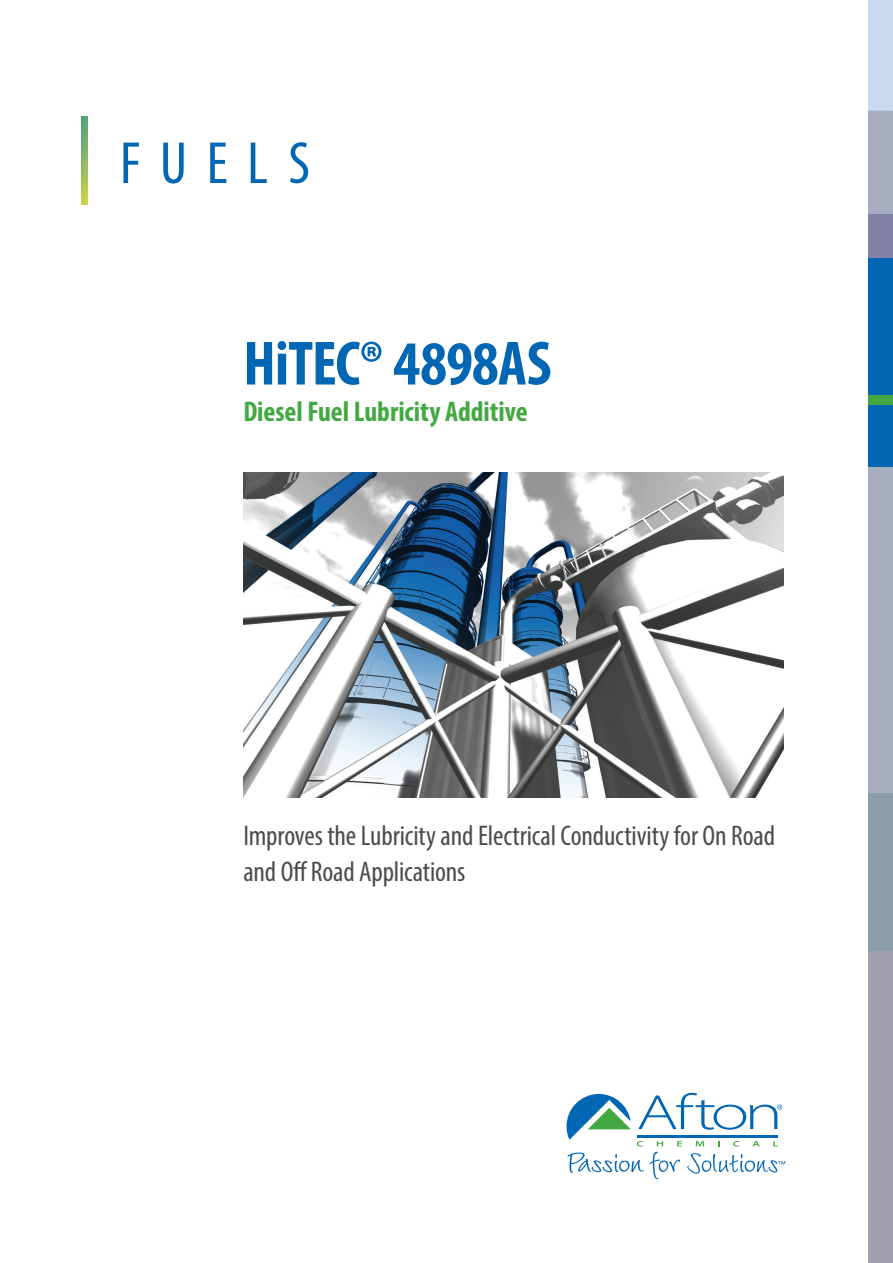
<style>
.page{position:relative;width:893px;height:1263px;background:#fff}
.page>*{position:absolute;margin:0;border:0;box-sizing:border-box;transform-origin:0 0}
.t1{font:700 condensed 63px "Myriad Pro";letter-spacing:-.015em;color:#0166b3}
.t2{font:condensed 60px "Myriad Pro";letter-spacing:.32em;color:#0166b3}
.t3{font:condensed 28.5px/36px "Myriad Pro";letter-spacing:-.005em;color:#4b4c4d}
.t4{font:700 condensed 28.5px "Myriad Pro";color:#43a842}
</style>
<div class="page">
<div style="left:868px;top:0;width:25px;height:111px;background:#c9daef"></div>
<div style="left:868px;top:111px;width:25px;height:103px;background:#a8adc2"></div>
<div style="left:868px;top:214px;width:25px;height:44px;background:#8081a5"></div>
<div style="left:868px;top:258px;width:25px;height:210px;background:#0166b3"></div>
<div style="left:868px;top:395px;width:25px;height:10px;background:#43a842"></div>
<div style="left:868px;top:468px;width:25px;height:325px;background:#a8adc2"></div>
<div style="left:868px;top:793px;width:25px;height:158px;background:#8b9faa"></div>
<div style="left:868px;top:951px;width:25px;height:312px;background:#a0a0b0"></div>
<img style="left:81px;top:117px;width:6px;height:87px">
<img style="left:243px;top:472px;width:540px;height:326px">
<hr style="left:637px;top:1135px;width:140px;height:2px;background:#0166b3">
<svg style="left:637px;top:1141px;width:6px;height:5px"></svg>
<svg style="left:657px;top:1141px;width:6px;height:5px"></svg>
<svg style="left:677px;top:1141px;width:5px;height:5px"></svg>
<svg style="left:696px;top:1141px;width:8px;height:5px"></svg>
<svg style="left:733px;top:1141px;width:6px;height:5px"></svg>
<svg style="left:753px;top:1141px;width:7px;height:5px"></svg>
<svg style="left:773px;top:1141px;width:5px;height:5px"></svg>
<svg style="left:566px;top:1094px;width:65px;height:46px"></svg>
<svg style="left:638px;top:1093px;width:144px;height:37px"></svg>
<svg style="left:568px;top:1152px;width:112px;height:27px"></svg>
<svg style="left:687px;top:1153px;width:98px;height:21px"></svg>
<h2 class="t2" style="left:120px;top:127px;width:192px">FUELS</h2>
<h1 class="t1" style="left:243px;top:324px;width:310px">HiTEC® 4898AS</h1>
<p class="t4" style="left:243px;top:393px;width:286px">Diesel Fuel Lubricity Additive</p>
<p class="t3" style="left:243px;top:817px;width:533px">Improves the Lubricity and Electrical Conductivity for On Road and Off Road Applications</p>
</div>
